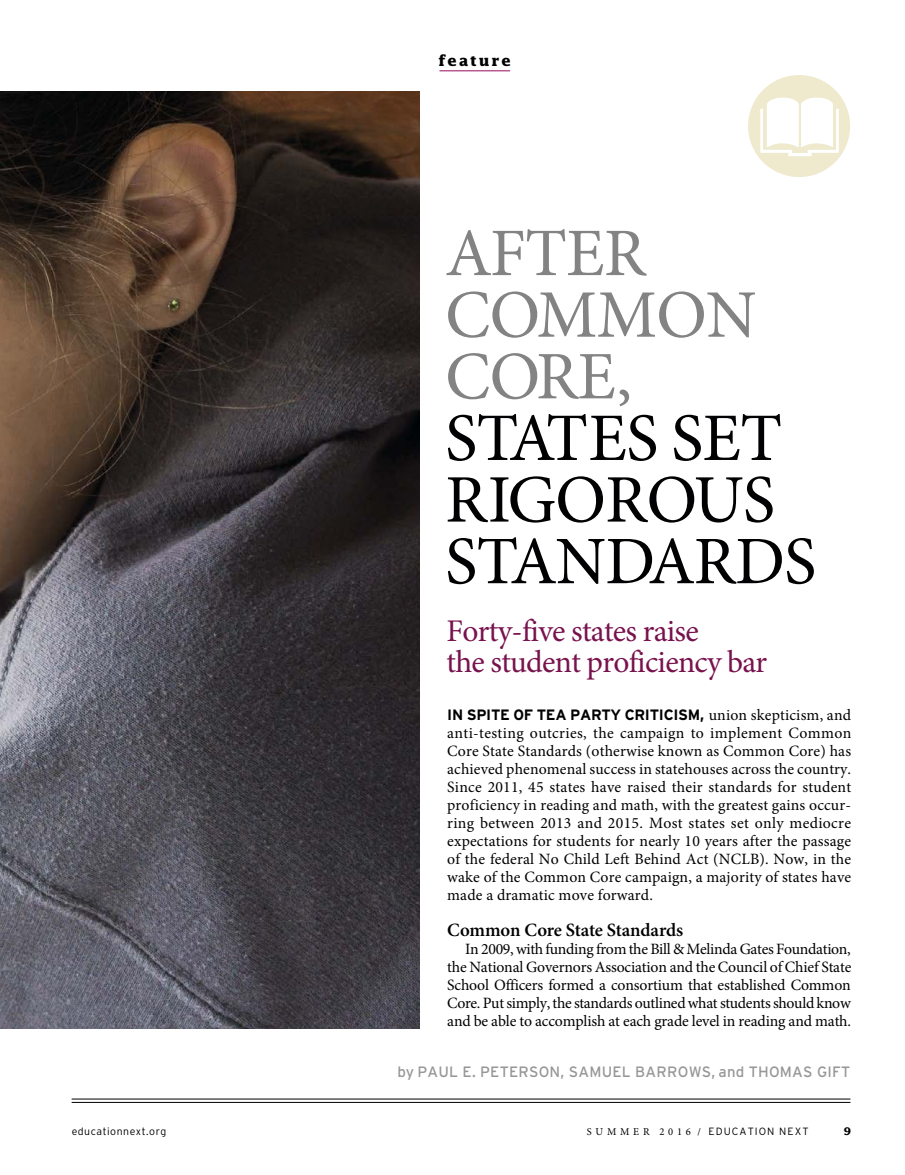
<style>
.page{position:relative;width:905px;height:1175px;background:#fff}
.page>*{position:absolute;margin:0;border:0;box-sizing:border-box;transform-origin:0 0}
.t1{font:67.95px/61.7px "Minion Pro";letter-spacing:-.015em;color:#000002}
.t2{font:67.95px/61.7px "Minion Pro";letter-spacing:-.015em;color:#828382}
.t3{font:31.5px/31.5px "Minion Pro";letter-spacing:-.025em;color:#78124d}
.t4{font:600 18.75px "Minion Pro";letter-spacing:-.01em;color:#000002}
.t5{font:15.75px/18px "Minion Pro";color:#000002;text-align:justify}
.t6{font:700 15px "Interstate";letter-spacing:-.02em;color:#000002}
.t7{font:15px "Interstate";letter-spacing:.015em;color:#979797}
.t8{font:700 15px "Lucida";letter-spacing:.12em;color:#000002}
.t9{font:300 10.5px "Interstate";letter-spacing:.1em;color:#000002}
.t10{font:300 10.5px "Interstate";letter-spacing:.05em;color:#000002}
.t11{font:700 10.5px "Lucida";color:#000002}
.s1{font-family:"Minion Pro";font-weight:400;font-size:15.75px}
.s2{font-family:"Minion Pro";font-weight:400}
</style>
<div class="page">
<hr style="left:72px;top:1102px;width:778px;height:1px;background:#000002">
<hr style="left:72px;top:1098px;width:778px;height:1px;background:#000002">
<hr style="left:439px;top:70px;width:71px;height:1px;background:#950b5f">
<div style="left:748px;top:75px;width:102px;height:102px;background:#efe9cd;border-radius:50%"></div>
<svg style="left:760px;top:98px;width:78px;height:58px"></svg>
<img style="left:0;top:92px;width:419px;height:936px">
<p class="t8" style="left:438px;top:51px;width:74px">feature</p>
<h1 class="t2" style="left:445px;top:223px;width:313px">AFTER<br>COMMON<br>CORE,</h1>
<h1 class="t1" style="left:445px;top:408px;width:373px">STATES SET<br>RIGOROUS<br>STANDARDS</h1>
<h2 class="t3" style="left:446px;top:615px;width:322px">Forty-five states raise<br>the student proficiency bar</h2>
<p class="t6" style="left:447px;top:706px;width:405px">IN SPITE OF TEA PARTY CRITICISM, <span class="s1">union skepticism, and</span></p>
<p class="t5" style="left:447px;top:724px;width:405px">anti-testing outcries, the campaign to implement Common Core State Standards (otherwise known as Common Core) has achieved phenomenal success in statehouses across the country.<br>Since 2011, 45 states have raised their standards for student proficiency in reading and math, with the greatest gains occur&shy;ring between 2013 and 2015. Most states set only mediocre expectations for students for nearly 10 years after the passage of the federal No Child Left Behind Act (NCLB). Now, in the wake of the Common Core campaign, a majority of states have made a dramatic move forward.</p>
<p class="t4" style="left:447px;top:917px;width:237px">Common Core State Standards</p>
<p class="t5" style="left:447px;top:940px;width:405px;text-indent:18px">In 2009, with funding from the Bill &amp; Melinda Gates Foundation, the National Governors Association and the Council of Chief State School Officers formed a consortium that established Common Core. Put simply, the standards outlined what students should know and be able to accomplish at each grade level in reading and math.</p>
<p class="t7" style="left:397px;top:1063px;width:454px">by PAUL E. PETERSON, SAMUEL BARROWS, and THOMAS GIFT</p>
<p class="t10" style="left:72px;top:1125px;width:96px">educationnext.org</p>
<p class="t9" style="left:586px;top:1125px;width:223px"><span class="s2">S U M M E R 2 0 1 6 /</span> EDUCATION NEXT</p>
<p class="t11" style="left:843px;top:1124px;width:9px">9</p>
</div>
